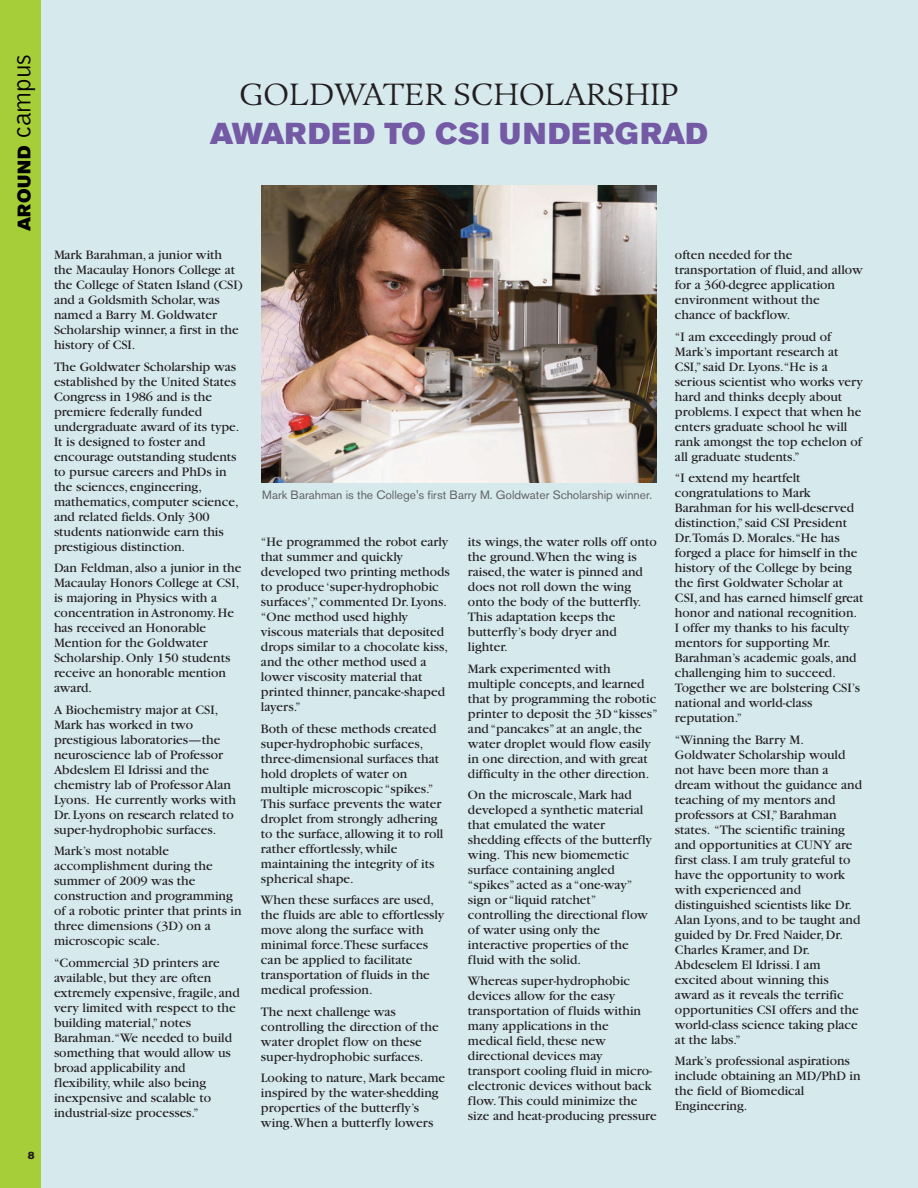
<style>
.page{position:relative;width:918px;height:1188px;background:#d6eaee}
.page>*{position:absolute;margin:0;border:0;box-sizing:border-box;transform-origin:0 0}
.t1{font:30px "Akzidenz Grotesk BE Super";letter-spacing:.03em;color:#745aa5}
.t2{font:30px "Guardi";color:#231f20}
.t3{font:18px "Akzidenz Grotesk BE Super";letter-spacing:.03em;color:#000}
.t4{font:13.5px/15px "Garamond";color:#231f20}
.t5{font:12px "Akzidenz Grotesk BE";color:#636366}
.t6{font:10.5px "Akzidenz Grotesk BE Super";color:#231f20}
.s1{font-family:"Bell Gothic Std";font-weight:300;font-size:27px}
</style>
<div class="page">
<img style="left:261px;top:186px;width:396px;height:297px">
<div style="left:0;top:0;width:40px;height:1188px;background:#a6ce39"></div>
<h2 class="t3" style="left:17px;top:231px;width:178px;rotate:-90deg">AROUND <span class="s1">campus</span></h2>
<p class="t6" style="left:28px;top:1151px;width:8px">8</p>
<h1 class="t2" style="left:240px;top:82px;width:440px">GOLDWATER SCHOLARSHIP</h1>
<h1 class="t1" style="left:210px;top:121px;width:500px">AWARDED TO CSI UNDERGRAD</h1>
<p class="t4" style="left:54px;top:249px;width:190px">Mark Barahman, a junior with the Macaulay Honors College at the College of Staten Island (CSI) and a Goldsmith Scholar, was named a Barry M. Goldwater<br>Scholarship winner, a first in the history of CSI.</p>
<p class="t4" style="left:54px;top:360px;width:187px">The Goldwater Scholarship was established by the United States<br>Congress in 1986 and is the premiere federally funded undergraduate award of its type.<br>It is designed to foster and encourage outstanding students to pursue careers and PhDs in the sciences, engineering, mathematics, computer science, and related fields. Only 300 students nationwide earn this prestigious distinction.</p>
<p class="t4" style="left:54px;top:562px;width:189px">Dan Feldman, also a junior in the<br>Macaulay Honors College at CSI, is majoring in Physics with a concentration in Astronomy. He has received an Honorable<br>Mention for the Goldwater<br>Scholarship. Only 150 students receive an honorable mention award.</p>
<p class="t4" style="left:54px;top:703px;width:184px">A Biochemistry major at CSI,<br>Mark has worked in two prestigious laboratories—the neuroscience lab of Professor<br>Abdeslem El Idrissi and the chemistry lab of Professor Alan<br>Lyons. He currently works with<br>Dr. Lyons on research related to super-hydrophobic surfaces.</p>
<p class="t4" style="left:54px;top:845px;width:189px">Mark’s most notable accomplishment during the summer of 2009 was the construction and programming of a robotic printer that prints in three dimensions (3D) on a microscopic scale.</p>
<p class="t4" style="left:54px;top:956px;width:187px">“Commercial 3D printers are available, but they are often extremely expensive, fragile, and very limited with respect to the building material,” notes<br>Barahman.“We needed to build something that would allow us broad applicability and flexibility, while also being inexpensive and scalable to industrial-size processes.”</p>
<p class="t5" style="left:262px;top:490px;width:391px">Mark Barahman is the College's first Barry M. Goldwater Scholarship winner.</p>
<p class="t4" style="left:261px;top:536px;width:190px">“He programmed the robot early that summer and quickly developed two printing methods to produce ‘super-hydrophobic surfaces’,” commented Dr. Lyons. “One method used highly viscous materials that deposited drops similar to a chocolate kiss, and the other method used a lower viscosity material that printed thinner, pancake-shaped layers.”</p>
<p class="t4" style="left:261px;top:722px;width:184px">Both of these methods created super-hydrophobic surfaces, three-dimensional surfaces that hold droplets of water on multiple microscopic “spikes.”<br>This surface prevents the water droplet from strongly adhering to the surface, allowing it to roll rather effortlessly, while maintaining the integrity of its spherical shape.</p>
<p class="t4" style="left:261px;top:894px;width:185px">When these surfaces are used, the fluids are able to effortlessly move along the surface with minimal force.These surfaces can be applied to facilitate transportation of fluids in the medical profession.</p>
<p class="t4" style="left:261px;top:1005px;width:179px">The next challenge was controlling the direction of the water droplet flow on these super-hydrophobic surfaces.</p>
<p class="t4" style="left:261px;top:1071px;width:186px">Looking to nature, Mark became inspired by the water-shedding properties of the butterfly’s wing.When a butterfly lowers</p>
<p class="t4" style="left:468px;top:536px;width:190px">its wings, the water rolls off onto the ground.When the wing is raised, the water is pinned and does not roll down the wing onto the body of the butterfly.<br>This adaptation keeps the butterfly’s body dryer and lighter.</p>
<p class="t4" style="left:468px;top:662px;width:191px">Mark experimented with multiple concepts, and learned that by programming the robotic printer to deposit the 3D “kisses” and “pancakes” at an angle, the water droplet would flow easily in one direction, and with great difficulty in the other direction.</p>
<p class="t4" style="left:468px;top:788px;width:185px">On the microscale, Mark had developed a synthetic material that emulated the water shedding effects of the butterfly wing. This new biomemetic surface containing angled “spikes” acted as a “one-way” sign or “liquid ratchet” controlling the directional flow of water using only the interactive properties of the fluid with the solid.</p>
<p class="t4" style="left:468px;top:975px;width:190px">Whereas super-hydrophobic devices allow for the easy transportation of fluids within many applications in the medical field, these new directional devices may transport cooling fluid in micro&shy;electronic devices without back flow.This could minimize the size and heat-producing pressure</p>
<p class="t4" style="left:675px;top:249px;width:189px">often needed for the transportation of fluid, and allow for a 360-degree application environment without the chance of backflow.</p>
<p class="t4" style="left:675px;top:330px;width:190px">“I am exceedingly proud of<br>Mark’s important research at<br>CSI,” said Dr. Lyons.“He is a serious scientist who works very hard and thinks deeply about problems. I expect that when he enters graduate school he will rank amongst the top echelon of all graduate students.”</p>
<p class="t4" style="left:675px;top:472px;width:190px">“I extend my heartfelt congratulations to Mark<br>Barahman for his well-deserved distinction,” said CSI President<br>Dr.Tomás D. Morales.“He has forged a place for himself in the history of the College by being the first Goldwater Scholar at<br>CSI, and has earned himself great honor and national recognition.<br>I offer my thanks to his faculty mentors for supporting Mr.<br>Barahman’s academic goals, and challenging him to succeed.<br>Together we are bolstering CSI’s national and world-class reputation.”</p>
<p class="t4" style="left:675px;top:733px;width:189px">“Winning the Barry M.<br>Goldwater Scholarship would not have been more than a dream without the guidance and teaching of my mentors and professors at CSI,” Barahman states. “The scientific training and opportunities at CUNY are first class. I am truly grateful to have the opportunity to work with experienced and distinguished scientists like Dr.<br>Alan Lyons, and to be taught and guided by Dr. Fred Naider, Dr.<br>Charles Kramer, and Dr.<br>Abdeselem El Idrissi. I am excited about winning this award as it reveals the terrific opportunities CSI offers and the world-class science taking place at the labs.”</p>
<p class="t4" style="left:675px;top:1055px;width:187px">Mark’s professional aspirations include obtaining an MD/PhD in the field of Biomedical<br>Engineering.</p>
</div>
